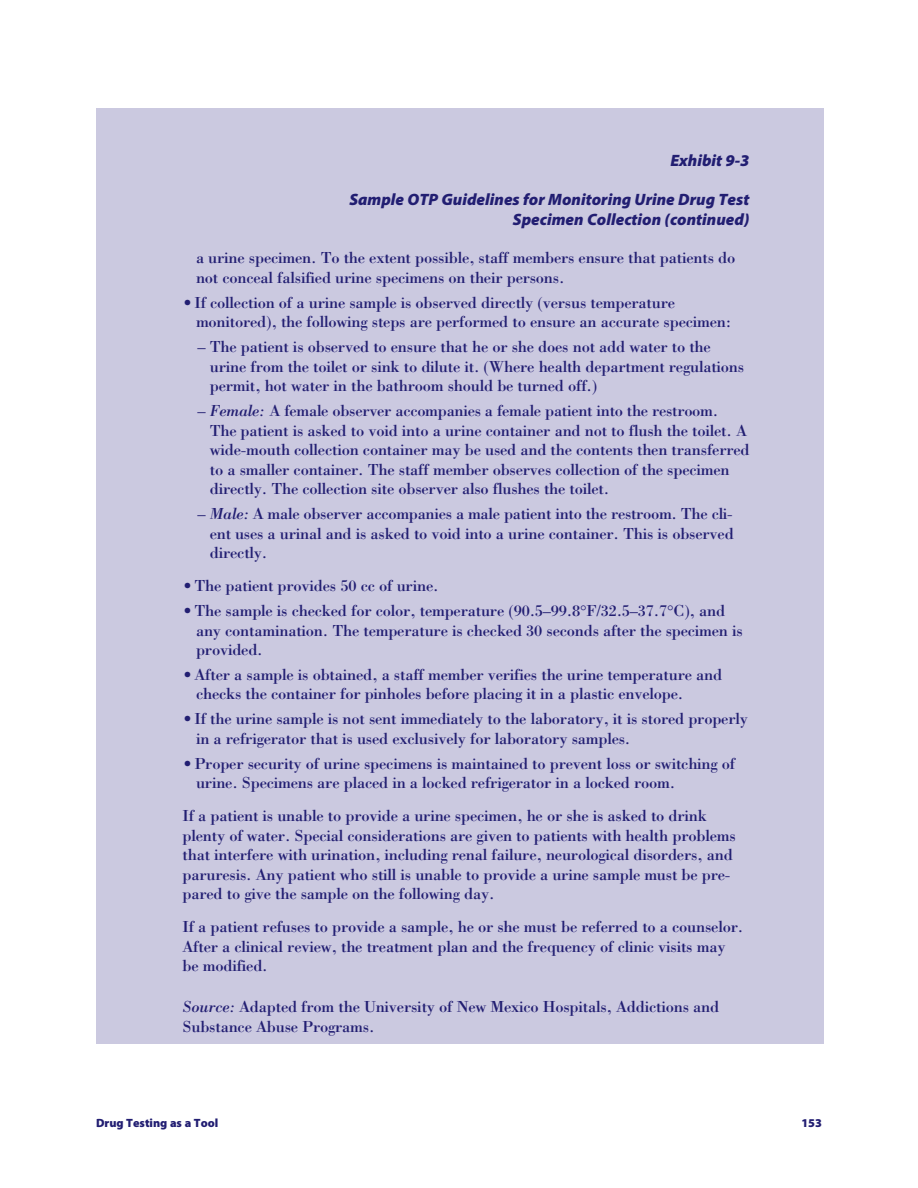
<style>
.page{position:relative;width:918px;height:1188px;background:#fff}
.page>*{position:absolute;margin:0;border:0;box-sizing:border-box;transform-origin:0 0}
.t1{font:16.5px/19.5px "Bodoni Std";letter-spacing:-.015em;color:#221e72}
.t2{font:italic 900 16.5px/19.8px "Myriad Pro";color:#221e72;text-align:right}
.t3{font:900 12px "Myriad Pro";color:#221e72}
.s1{font-style:italic}
</style>
<div class="page">
<div style="left:96px;top:108px;width:728px;height:935px;background:#cbc9e0"></div>
<p class="t2" style="left:670px;top:150px;width:81px">Exhibit 9-3</p>
<p class="t2" style="left:349px;top:189px;width:401px">Sample OTP Guidelines for Monitoring Urine Drug Test<br>Specimen Collection (continued)</p>
<p class="t1" style="left:196px;top:248px;width:541px">a urine specimen. To the extent possible, staff members ensure that patients do not conceal falsified urine specimens on their persons.</p>
<p class="t1" style="left:196px;top:292px;width:537px;text-indent:-13px">•If collection of a urine sample is observed directly (versus temperature monitored), the following steps are performed to ensure an accurate specimen:</p>
<p class="t1" style="left:210px;top:337px;width:536px;text-indent:-12px">– The patient is observed to ensure that he or she does not add water to the urine from the toilet or sink to dilute it. (Where health department regulations permit, hot water in the bathroom should be turned off.)</p>
<p class="t1" style="left:210px;top:401px;width:541px;text-indent:-12px">– <span class="s1">Female:</span> A female observer accompanies a female patient into the restroom.<br>The patient is asked to void into a urine container and not to flush the toilet. A wide-mouth collection container may be used and the contents then transferred to a smaller container. The staff member observes collection of the specimen directly. The collection site observer also flushes the toilet.</p>
<p class="t1" style="left:210px;top:504px;width:525px;text-align:justify;text-indent:-12px">– <span class="s1">Male:</span> A male observer accompanies a male patient into the restroom. The cli&shy;ent uses a urinal and is asked to void into a urine container. This is observed directly.</p>
<p class="t1" style="left:183px;top:576px;width:258px">•The patient provides 50 cc of urine.</p>
<p class="t1" style="left:196px;top:601px;width:548px;text-indent:-13px">•The sample is checked for color, temperature (90.5–99.8°F/32.5–37.7°C), and any contamination. The temperature is checked 30 seconds after the specimen is provided.</p>
<p class="t1" style="left:196px;top:664px;width:528px;text-indent:-13px">•After a sample is obtained, a staff member verifies the urine temperature and checks the container for pinholes before placing it in a plastic envelope.</p>
<p class="t1" style="left:196px;top:709px;width:554px;text-indent:-13px">•If the urine sample is not sent immediately to the laboratory, it is stored properly in a refrigerator that is used exclusively for laboratory samples.</p>
<p class="t1" style="left:196px;top:753px;width:541px;text-indent:-13px">•Proper security of urine specimens is maintained to prevent loss or switching of urine. Specimens are placed in a locked refrigerator in a locked room.</p>
<p class="t1" style="left:183px;top:806px;width:555px">If a patient is unable to provide a urine specimen, he or she is asked to drink plenty of water. Special considerations are given to patients with health problems that interfere with urination, including renal failure, neurological disorders, and paruresis. Any patient who still is unable to provide a urine sample must be pre&shy;pared to give the sample on the following day.</p>
<p class="t1" style="left:183px;top:917px;width:562px">If a patient refuses to provide a sample, he or she must be referred to a counselor.<br>After a clinical review, the treatment plan and the frequency of clinic visits may be modified.</p>
<p class="t1" style="left:183px;top:997px;width:538px"><span class="s1">Source:</span> Adapted from the University of New Mexico Hospitals, Addictions and<br>Substance Abuse Programs.</p>
<p class="t3" style="left:96px;top:1114px;width:124px">Drug Testing as a Tool</p>
<p class="t3" style="left:801px;top:1114px;width:22px">153</p>
</div>
